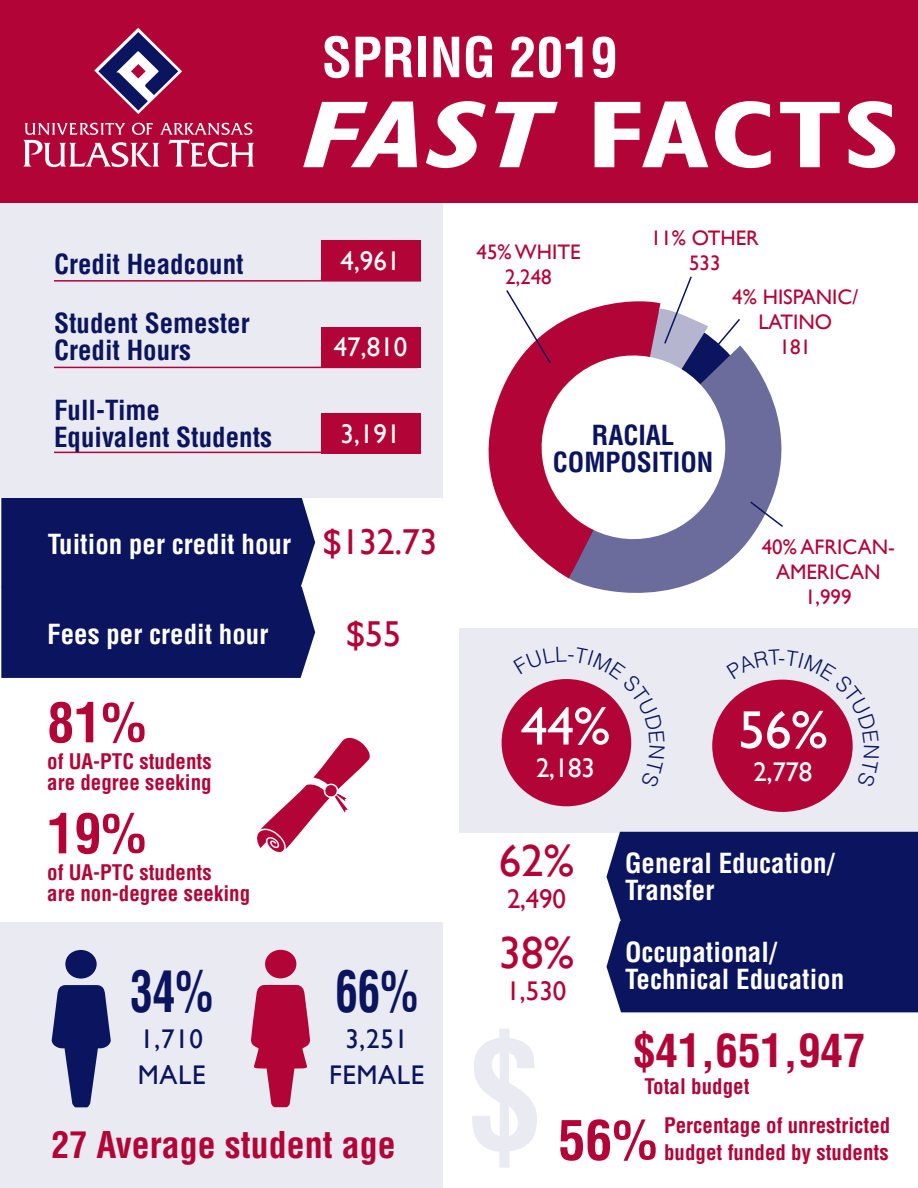
<style>
.page{position:relative;width:918px;height:1188px;background:#fff}
.page>*{position:absolute;margin:0;border:0;box-sizing:border-box;transform-origin:0 0}
.t1{font:700 condensed 150px "Helvetica";color:#e9eaf2}
.t2{font:700 condensed 95.7px "Gill Sans";letter-spacing:.01em;color:#fff;scale:1.33 1}
.t3{font:700 condensed 56.25px "Helvetica";color:#0b145e;scale:.8 1}
.t4{font:700 condensed 54px "Helvetica";color:#fff}
.t5{font:700 condensed 54px "Helvetica";color:#b30437}
.t6{font:54px "Gill Sans";color:#fff}
.t7{font:700 condensed 45px "Helvetica";color:#b30437}
.t8{font:45px "Gill Sans";color:#b30437}
.t9{font:700 condensed 36px "Helvetica";color:#b30437}
.t10{font:36px "Gill Sans";letter-spacing:-.01em;color:#b30437}
.t11{font:700 condensed 27px "Helvetica";color:#fff}
.t12{font:700 condensed 27px "Helvetica";color:#0b145e}
.t13{font:27px "Gill Sans";color:#fff}
.t14{font:27px "Gill Sans";letter-spacing:.025em;color:#0b145e}
.t15{font:27px "Gill Sans";letter-spacing:-.005em;color:#b30437}
.t16{font:700 condensed 21px "Helvetica";color:#b30437}
.t17{font:21px/25.2px "Gill Sans";color:#b30437;text-align:center}
.s1{font-style:italic}
</style>
<div class="page">
<div style="left:1px;top:497px;width:314px;height:181px;background:#0b145e"></div>
<div style="left:0;top:923px;width:443px;height:265px;background:#e9eaf2"></div>
<div style="left:459px;top:628px;width:459px;height:204px;background:#e9eaf2"></div>
<div style="left:65px;top:950px;width:32px;height:29px;background:#0b145e;border-radius:50%"></div>
<svg style="left:52px;top:985px;width:59px;height:122px"></svg>
<div style="left:502px;top:679px;width:129px;height:127px;background:#b30437;border-radius:50%"></div>
<div style="left:712px;top:680px;width:141px;height:132px;background:#b30437;border-radius:50%"></div>
<div style="left:0;top:0;width:918px;height:203px;background:#b30437"></div>
<svg style="left:23px;top:123px;width:231px;height:44px"></svg>
<svg style="left:94px;top:28px;width:88px;height:86px"></svg>
<div style="left:606px;top:832px;width:312px;height:180px;background:#0b145e"></div>
<svg style="left:488px;top:383px;width:81px;height:196px"></svg>
<svg style="left:569px;top:348px;width:213px;height:245px;fill:#6c6c9c"></svg>
<svg style="left:749px;top:500px;width:34px;height:29px"></svg>
<svg style="left:505px;top:276px;width:237px;height:274px"></svg>
<svg style="left:257px;top:737px;width:113px;height:116px"></svg>
<svg style="left:251px;top:950px;width:59px;height:157px"></svg>
<div style="left:0;top:203px;width:443px;height:294px;background:#e9eaf2"></div>
<hr style="left:54px;top:280px;width:367px;height:2px;background:#b30437">
<div style="left:321px;top:241px;width:100px;height:40px;background:#b30437"></div>
<hr style="left:54px;top:367px;width:364px;height:1px;background:#b30437">
<div style="left:321px;top:327px;width:100px;height:40px;background:#b30437"></div>
<hr style="left:54px;top:452px;width:367px;height:1px;background:#b30437">
<div style="left:321px;top:414px;width:100px;height:40px;background:#b30437"></div>
<svg style="left:727px;top:679px;width:126px;height:108px"></svg>
<svg style="left:513px;top:679px;width:119px;height:109px"></svg>
<p class="t4" style="left:322px;top:25px;width:297px">SPRING 2019</p>
<p class="t2" style="left:295px;top:78px;width:457px"><span class="s1">FAST</span>FACTS</p>
<p class="t12" style="left:54px;top:248px;width:191px">Credit Headcount</p>
<p class="t12" style="left:54px;top:307px;width:197px">Student Semester</p>
<p class="t12" style="left:54px;top:334px;width:139px">Credit Hours</p>
<p class="t12" style="left:54px;top:394px;width:108px">Full-Time</p>
<p class="t12" style="left:54px;top:421px;width:220px">Equivalent Students</p>
<p class="t11" style="left:48px;top:528px;width:245px">Tuition per credit hour</p>
<p class="t13" style="left:341px;top:245px;width:61px">4,961</p>
<p class="t13" style="left:334px;top:331px;width:75px">47,810</p>
<p class="t13" style="left:341px;top:418px;width:61px">3,191</p>
<p class="t10" style="left:322px;top:521px;width:117px">$132.73</p>
<p class="t17" style="left:477px;top:239px;width:106px">45% WHITE</p>
<p class="t17" style="left:505px;top:264px;width:48px">2,248</p>
<p class="t17" style="left:651px;top:225px;width:110px">11% OTHER</p>
<p class="t17" style="left:689px;top:251px;width:33px">533</p>
<p class="t17" style="left:732px;top:284px;width:128px">4% HISPANIC/<br>LATINO</p>
<p class="t17" style="left:780px;top:334px;width:33px">181</p>
<p class="t12" style="left:592px;top:419px;width:84px">RACIAL</p>
<p class="t12" style="left:553px;top:446px;width:162px">COMPOSITION</p>
<p class="t17" style="left:762px;top:534px;width:135px">40% AFRICAN-<br>AMERICAN</p>
<p class="t17" style="left:805px;top:584px;width:48px">1,999</p>
<p class="t11" style="left:47px;top:618px;width:223px">Fees per credit hour</p>
<p class="t10" style="left:346px;top:613px;width:57px">$55</p>
<p class="t5" style="left:47px;top:690px;width:100px">81%</p>
<p class="t16" style="left:47px;top:749px;width:166px">of UA-PTC students</p>
<p class="t16" style="left:47px;top:770px;width:166px">are degree seeking</p>
<p class="t5" style="left:47px;top:801px;width:100px">19%</p>
<p class="t16" style="left:47px;top:860px;width:166px">of UA-PTC students</p>
<p class="t16" style="left:47px;top:881px;width:204px">are non-degree seeking</p>
<p class="t6" style="left:521px;top:695px;width:91px">44%</p>
<p class="t13" style="left:536px;top:752px;width:60px">2,183</p>
<p class="t6" style="left:738px;top:698px;width:91px">56%</p>
<p class="t13" style="left:754px;top:756px;width:60px">2,778</p>
<p class="t8" style="left:499px;top:834px;width:77px">62%</p>
<p class="t15" style="left:507px;top:883px;width:60px">2,490</p>
<p class="t8" style="left:499px;top:926px;width:77px">38%</p>
<p class="t15" style="left:506px;top:975px;width:61px">1,530</p>
<p class="t11" style="left:625px;top:847px;width:211px">General Education/</p>
<p class="t11" style="left:625px;top:874px;width:91px">Transfer</p>
<p class="t11" style="left:625px;top:936px;width:153px">Occupational/</p>
<p class="t11" style="left:625px;top:963px;width:221px">Technical Education</p>
<p class="t3" style="left:130px;top:957px;width:105px">34%</p>
<p class="t14" style="left:140px;top:1023px;width:64px">1,710</p>
<p class="t14" style="left:138px;top:1059px;width:69px">MALE</p>
<p class="t3" style="left:335px;top:957px;width:105px">66%</p>
<p class="t14" style="left:345px;top:1023px;width:64px">3,251</p>
<p class="t14" style="left:329px;top:1059px;width:97px">FEMALE</p>
<p class="t1" style="left:467px;top:1003px;width:76px">$</p>
<p class="t7" style="left:633px;top:1024px;width:234px">$41,651,947</p>
<p class="t16" style="left:644px;top:1074px;width:107px">Total budget</p>
<p class="t16" style="left:664px;top:1112px;width:228px">Percentage of unrestricted</p>
<p class="t16" style="left:664px;top:1139px;width:226px">budget funded by students</p>
<p class="t9" style="left:52px;top:1123px;width:346px">27 Average student age</p>
<p class="t5" style="left:558px;top:1108px;width:100px">56%</p>
</div>
